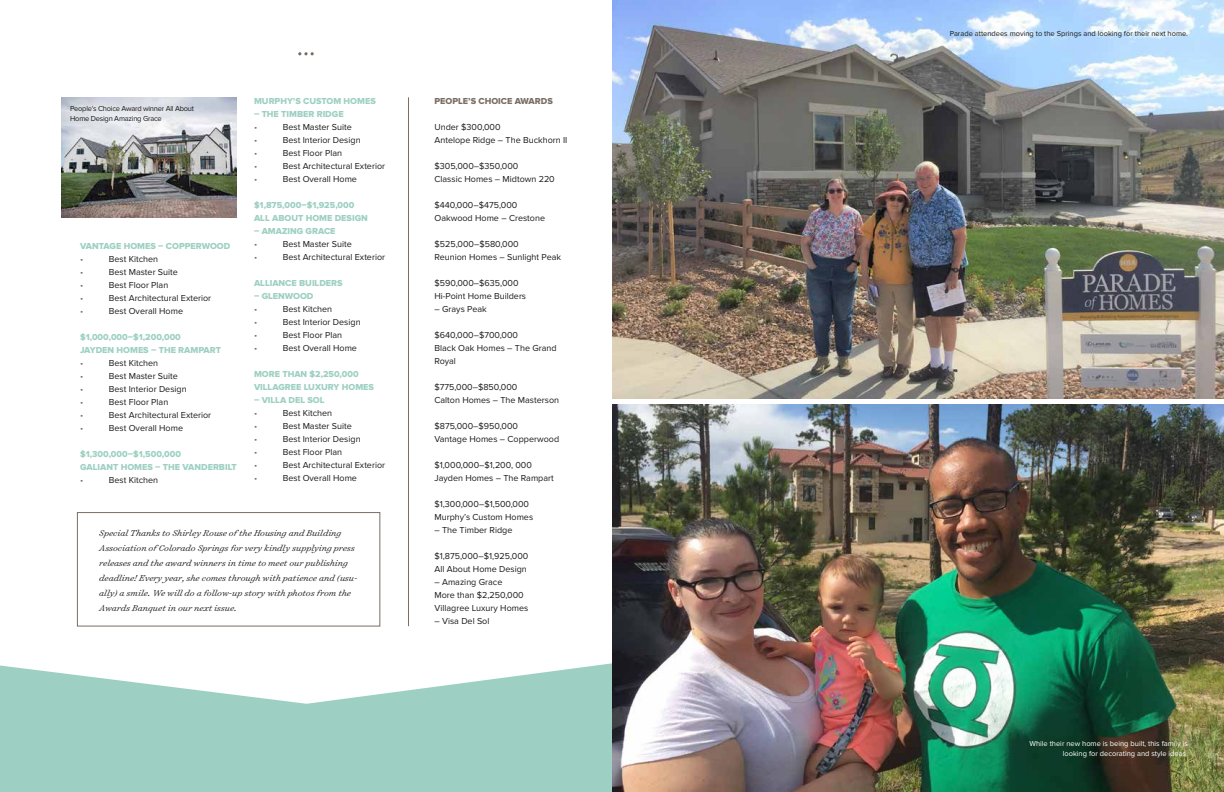
<style>
.page{position:relative;width:1224px;height:792px;background:#fff}
.page>*{position:absolute;margin:0;border:0;box-sizing:border-box;transform-origin:0 0}
.t1{font:italic 300 9.8px/15px "Surveyor Text";color:#1c1b1a}
.t2{font:9px/13px "Proxima Nova";color:#1c1b1a}
.t3{font:9px/13px "Proxima Nova Extrabld";color:#9dd0c2}
.t4{font:9px "Proxima Nova";color:#796e65}
.t5{font:9px "Proxima Nova Extrabld";color:#796e65}
.t6{font:7.5px/10px "Proxima Nova";color:#fff;text-align:right}
.t7{font:7.5px "Proxima Nova";color:#1c1b1a}
.t8{font:7.5px/10px "Proxima Nova";letter-spacing:-.03em;color:#1c1b1a}
</style>
<div class="page">
<img style="left:62px;top:97px;width:175px;height:120px">
<div style="left:77px;top:512px;width:303px;height:114px;border:1px solid #796e65"></div>
<hr style="left:408px;top:97px;width:1px;height:529px;background:#796e65">
<svg style="left:0;top:663px;width:613px;height:129px;fill:#9dd0c2"></svg>
<svg style="left:298px;top:52px;width:16px;height:3px"></svg>
<img style="left:613px;top:0;width:611px;height:399px">
<img style="left:613px;top:404px;width:611px;height:388px">
<p class="t8" style="left:70px;top:104px;width:125px">People’s Choice Award winner All About<br>Home Design Amazing Grace</p>
<p class="t3" style="left:80px;top:240px;width:152px">VANTAGE HOMES – COPPERWOOD</p>
<p class="t4" style="left:80px;top:254px;width:5px">•</p>
<p class="t2" style="left:109px;top:253px;width:51px">Best Kitchen</p>
<p class="t4" style="left:80px;top:267px;width:5px">•</p>
<p class="t2" style="left:109px;top:266px;width:71px">Best Master Suite</p>
<p class="t4" style="left:80px;top:280px;width:5px">•</p>
<p class="t2" style="left:109px;top:279px;width:61px">Best Floor Plan</p>
<p class="t4" style="left:80px;top:293px;width:5px">•</p>
<p class="t2" style="left:109px;top:292px;width:104px">Best Architectural Exterior</p>
<p class="t4" style="left:80px;top:306px;width:5px">•</p>
<p class="t2" style="left:109px;top:305px;width:76px">Best Overall Home</p>
<p class="t3" style="left:80px;top:331px;width:142px">$1,000,000–$1,200,000<br>JAYDEN HOMES – THE RAMPART</p>
<p class="t4" style="left:80px;top:358px;width:5px">•</p>
<p class="t2" style="left:109px;top:357px;width:51px">Best Kitchen</p>
<p class="t4" style="left:80px;top:371px;width:5px">•</p>
<p class="t2" style="left:109px;top:370px;width:71px">Best Master Suite</p>
<p class="t4" style="left:80px;top:384px;width:5px">•</p>
<p class="t2" style="left:109px;top:383px;width:79px">Best Interior Design</p>
<p class="t4" style="left:80px;top:397px;width:5px">•</p>
<p class="t2" style="left:109px;top:396px;width:61px">Best Floor Plan</p>
<p class="t4" style="left:80px;top:410px;width:5px">•</p>
<p class="t2" style="left:109px;top:409px;width:104px">Best Architectural Exterior</p>
<p class="t4" style="left:80px;top:423px;width:5px">•</p>
<p class="t2" style="left:109px;top:422px;width:76px">Best Overall Home</p>
<p class="t3" style="left:80px;top:448px;width:158px">$1,300,000–$1,500,000<br>GALIANT HOMES – THE VANDERBILT</p>
<p class="t4" style="left:80px;top:475px;width:5px">•</p>
<p class="t2" style="left:109px;top:474px;width:51px">Best Kitchen</p>
<p class="t3" style="left:254px;top:95px;width:123px">MURPHY’S CUSTOM HOMES</p>
<p class="t3" style="left:254px;top:108px;width:91px">– THE TIMBER RIDGE</p>
<p class="t4" style="left:254px;top:122px;width:5px">•</p>
<p class="t2" style="left:283px;top:121px;width:71px">Best Master Suite</p>
<p class="t4" style="left:254px;top:135px;width:5px">•</p>
<p class="t2" style="left:283px;top:134px;width:79px">Best Interior Design</p>
<p class="t4" style="left:254px;top:148px;width:5px">•</p>
<p class="t2" style="left:283px;top:147px;width:61px">Best Floor Plan</p>
<p class="t4" style="left:254px;top:161px;width:5px">•</p>
<p class="t2" style="left:283px;top:160px;width:104px">Best Architectural Exterior</p>
<p class="t4" style="left:254px;top:174px;width:5px">•</p>
<p class="t2" style="left:283px;top:173px;width:76px">Best Overall Home</p>
<p class="t3" style="left:254px;top:199px;width:115px">$1,875,000–$1,925,000<br>ALL ABOUT HOME DESIGN</p>
<p class="t3" style="left:254px;top:225px;width:83px">– AMAZING GRACE</p>
<p class="t4" style="left:254px;top:239px;width:5px">•</p>
<p class="t2" style="left:283px;top:238px;width:71px">Best Master Suite</p>
<p class="t4" style="left:254px;top:252px;width:5px">•</p>
<p class="t2" style="left:283px;top:251px;width:104px">Best Architectural Exterior</p>
<p class="t3" style="left:254px;top:277px;width:90px">ALLIANCE BUILDERS</p>
<p class="t3" style="left:254px;top:290px;width:61px">– GLENWOOD</p>
<p class="t4" style="left:254px;top:304px;width:5px">•</p>
<p class="t2" style="left:283px;top:303px;width:51px">Best Kitchen</p>
<p class="t4" style="left:254px;top:317px;width:5px">•</p>
<p class="t2" style="left:283px;top:316px;width:79px">Best Interior Design</p>
<p class="t4" style="left:254px;top:330px;width:5px">•</p>
<p class="t2" style="left:283px;top:329px;width:61px">Best Floor Plan</p>
<p class="t4" style="left:254px;top:343px;width:5px">•</p>
<p class="t2" style="left:283px;top:342px;width:76px">Best Overall Home</p>
<p class="t3" style="left:254px;top:368px;width:121px">MORE THAN $2,250,000<br>VILLAGREE LUXURY HOMES</p>
<p class="t3" style="left:254px;top:394px;width:72px">– VILLA DEL SOL</p>
<p class="t4" style="left:254px;top:408px;width:5px">•</p>
<p class="t2" style="left:283px;top:407px;width:51px">Best Kitchen</p>
<p class="t4" style="left:254px;top:421px;width:5px">•</p>
<p class="t2" style="left:283px;top:420px;width:71px">Best Master Suite</p>
<p class="t4" style="left:254px;top:434px;width:5px">•</p>
<p class="t2" style="left:283px;top:433px;width:79px">Best Interior Design</p>
<p class="t4" style="left:254px;top:447px;width:5px">•</p>
<p class="t2" style="left:283px;top:446px;width:61px">Best Floor Plan</p>
<p class="t4" style="left:254px;top:460px;width:5px">•</p>
<p class="t2" style="left:283px;top:459px;width:104px">Best Architectural Exterior</p>
<p class="t4" style="left:254px;top:473px;width:5px">•</p>
<p class="t2" style="left:283px;top:472px;width:76px">Best Overall Home</p>
<p class="t1" style="left:99px;top:525px;width:260px">Special Thanks to Shirley Rouse of the Housing and Building Association of Colorado Springs for very kindly supplying press releases and the award winners in time to meet our publishing deadline! Every year, she comes through with patience and (usu&shy;ally) a smile. We will do a follow-up story with photos from the Awards Banquet in our next issue.</p>
<p class="t5" style="left:434px;top:97px;width:120px">PEOPLE’S CHOICE AWARDS</p>
<p class="t2" style="left:434px;top:121px;width:134px">Under $300,000<br>Antelope Ridge – The Buckhorn II</p>
<p class="t2" style="left:434px;top:160px;width:122px">$305,000–$350,000<br>Classic Homes – Midtown 220</p>
<p class="t2" style="left:434px;top:199px;width:112px">$440,000–$475,000<br>Oakwood Home – Crestone</p>
<p class="t2" style="left:434px;top:238px;width:128px">$525,000–$580,000<br>Reunion Homes – Sunlight Peak</p>
<p class="t2" style="left:434px;top:277px;width:93px">$590,000–$635,000<br>Hi-Point Home Builders</p>
<p class="t2" style="left:434px;top:303px;width:54px">– Grays Peak</p>
<p class="t2" style="left:434px;top:329px;width:124px">$640,000–$700,000<br>Black Oak Homes – The Grand<br>Royal</p>
<p class="t2" style="left:434px;top:381px;width:126px">$775,000–$850,000<br>Calton Homes – The Masterson</p>
<p class="t2" style="left:434px;top:420px;width:126px">$875,000–$950,000<br>Vantage Homes – Copperwood</p>
<p class="t2" style="left:434px;top:459px;width:121px">$1,000,000–$1,200, 000<br>Jayden Homes – The Rampart</p>
<p class="t2" style="left:434px;top:498px;width:100px">$1,300,000–$1,500,000<br>Murphy’s Custom Homes</p>
<p class="t2" style="left:434px;top:524px;width:80px">– The Timber Ridge</p>
<p class="t2" style="left:434px;top:550px;width:95px">$1,875,000–$1,925,000<br>All About Home Design</p>
<p class="t2" style="left:434px;top:576px;width:95px">– Amazing Grace<br>More than $2,250,000<br>Villagree Luxury Homes</p>
<p class="t2" style="left:434px;top:615px;width:57px">– Visa Del Sol</p>
<p class="t7" style="left:950px;top:29px;width:240px">Parade attendees moving to the Springs and looking for their next home.</p>
<p class="t6" style="left:1029px;top:739px;width:160px">While their new home is being built, this family is looking for decorating and style ideas.</p>
</div>
